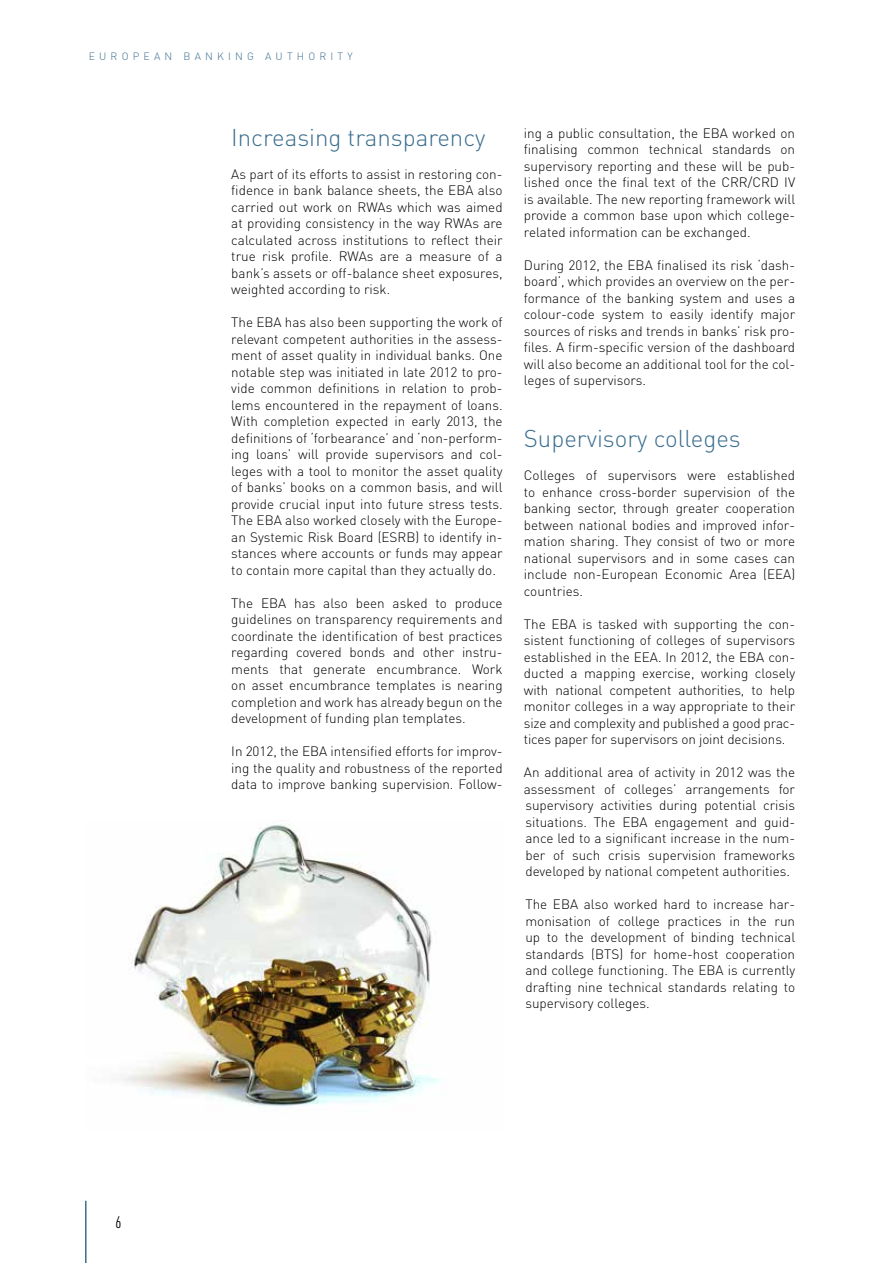
<style>
.page{position:relative;width:893px;height:1263px;background:#fff}
.page>*{position:absolute;margin:0;border:0;box-sizing:border-box;transform-origin:0 0}
.t1{font:300 24px "DIN Pro";color:#3b6e8f}
.t2{font:condensed 16.5px "DIN Pro";color:#000}
.t3{font:300 13.5px/16.5px "DIN Pro";color:#000;text-align:justify}
.t4{font:300 10.5px "DIN Pro";letter-spacing:.4em;color:#3b6e8f}
</style>
<div class="page">
<hr style="left:85px;top:1201px;width:2px;height:62px;background:#3b6e8f">
<img style="left:120px;top:824px;width:320px;height:283px">
<p class="t4" style="left:89px;top:49px;width:265px">EUROPEAN BANKING AUTHORITY</p>
<h1 class="t1" style="left:231px;top:121px;width:256px">Increasing transparency</h1>
<p class="t3" style="left:231px;top:165px;width:273px">As part of its efforts to assist in restoring con&shy;fidence in bank balance sheets, the EBA also carried out work on RWAs which was aimed at providing consistency in the way RWAs are calculated across institutions to reflect their true risk profile. RWAs are a measure of a bank’s assets or off-balance sheet exposures, weighted according to risk.</p>
<p class="t3" style="left:231px;top:314px;width:273px">The EBA has also been supporting the work of relevant competent authorities in the assess&shy;ment of asset quality in individual banks. One notable step was initiated in late 2012 to pro&shy;vide common definitions in relation to prob&shy;lems encountered in the repayment of loans.<br>With completion expected in early 2013, the definitions of ‘forbearance’ and ‘non-perform&shy;ing loans’ will provide supervisors and col&shy;leges with a tool to monitor the asset quality of banks’ books on a common basis, and will provide crucial input into future stress tests.<br>The EBA also worked closely with the Europe&shy;an Systemic Risk Board (ESRB) to identify in&shy;stances where accounts or funds may appear to contain more capital than they actually do.</p>
<p class="t3" style="left:231px;top:594px;width:273px">The EBA has also been asked to produce guidelines on transparency requirements and coordinate the identification of best practices regarding covered bonds and other instru&shy;ments that generate encumbrance. Work on asset encumbrance templates is nearing completion and work has already begun on the development of funding plan templates.</p>
<p class="t3" style="left:231px;top:743px;width:273px">In 2012, the EBA intensified efforts for improv&shy;ing the quality and robustness of the reported data to improve banking supervision. Follow-</p>
<p class="t3" style="left:524px;top:124px;width:273px">ing a public consultation, the EBA worked on finalising common technical standards on supervisory reporting and these will be pub&shy;lished once the final text of the CRR/CRD IV is available. The new reporting framework will provide a common base upon which college&shy;related information can be exchanged.</p>
<p class="t3" style="left:524px;top:256px;width:273px">During 2012, the EBA finalised its risk ‘dash&shy;board’, which provides an overview on the per&shy;formance of the banking system and uses a colour-code system to easily identify major sources of risks and trends in banks’ risk pro&shy;files. A firm-specific version of the dashboard will also become an additional tool for the col&shy;leges of supervisors.</p>
<h1 class="t1" style="left:524px;top:422px;width:218px">Supervisory colleges</h1>
<p class="t3" style="left:524px;top:466px;width:273px">Colleges of supervisors were established to enhance cross-border supervision of the banking sector, through greater cooperation between national bodies and improved infor&shy;mation sharing. They consist of two or more national supervisors and in some cases can include non-European Economic Area (EEA) countries.</p>
<p class="t3" style="left:524px;top:615px;width:273px">The EBA is tasked with supporting the con&shy;sistent functioning of colleges of supervisors established in the EEA. In 2012, the EBA con&shy;ducted a mapping exercise, working closely with national competent authorities, to help monitor colleges in a way appropriate to their size and complexity and published a good prac&shy;tices paper for supervisors on joint decisions.</p>
<p class="t3" style="left:524px;top:763px;width:273px">An additional area of activity in 2012 was the assessment of colleges’ arrangements for supervisory activities during potential crisis situations. The EBA engagement and guid&shy;ance led to a significant increase in the num&shy;ber of such crisis supervision frameworks developed by national competent authorities.</p>
<p class="t3" style="left:525px;top:895px;width:271px">The E BA also worked hard to increase har&shy;monisation of college practices in the run up to the development of binding technical standards (BTS) for home-host cooperation and college functioning. The EBA is currently drafting nine technical standards relating to supervisory colleges.</p>
<p class="t2" style="left:116px;top:1212px;width:7px">6</p>
</div>
